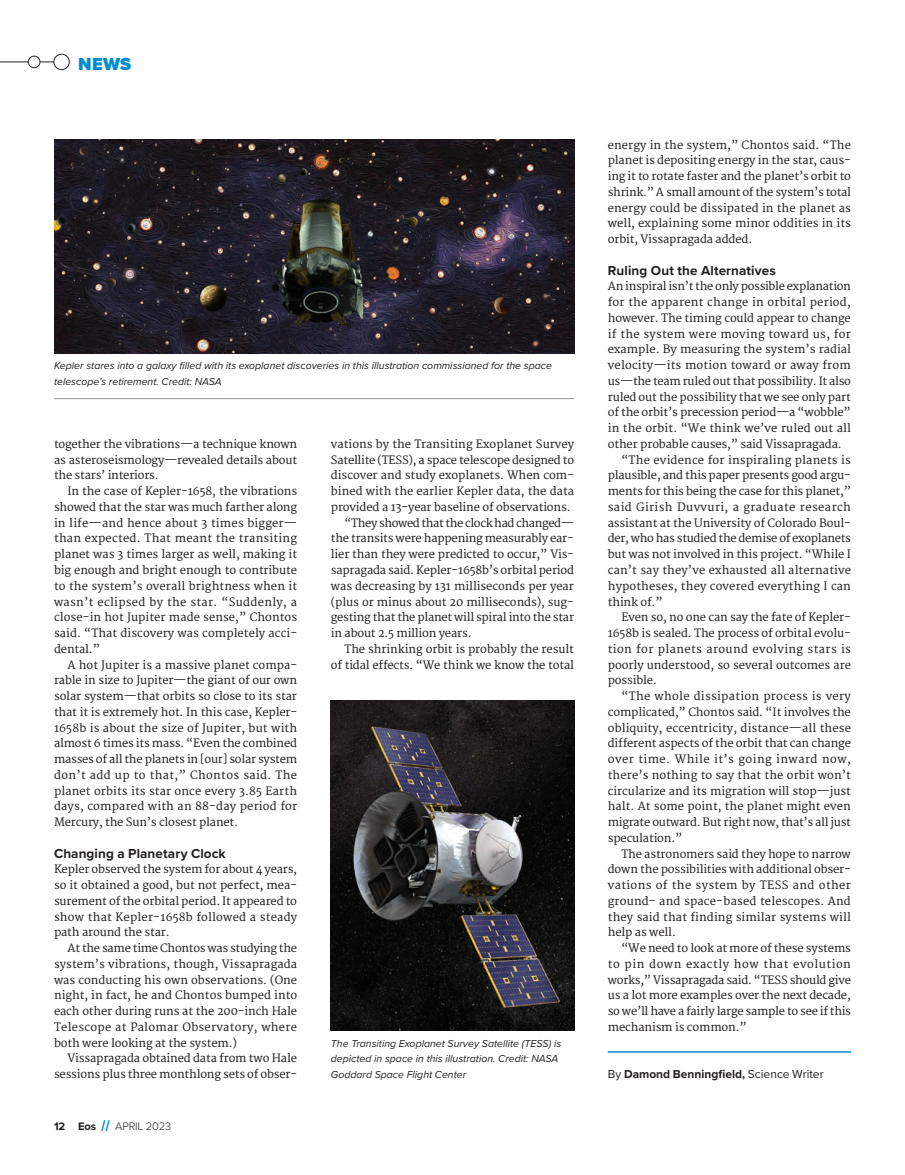
<style>
.page{position:relative;width:905px;height:1175px;background:#fff}
.page>*{position:absolute;margin:0;border:0;box-sizing:border-box;transform-origin:0 0}
.t1{font:900 18px "Proxima Nova";color:#008dce}
.GEN_S1{font:700 13.5px "Proxima Nova";letter-spacing:.005em;color:#231f20}
.GEN_Byline{font:700 12px "Proxima Nova";color:#231f20}
.GEN_Body-Text{font:11.25px/15.8px "Merriweather";letter-spacing:-.015em;color:#231f20;text-align:justify}
.GEN_Body-Text_NO-Ind{font:11.25px/15.8px "Merriweather";letter-spacing:-.01em;color:#231f20;text-align:justify}
.t2{font:300 11.25px "Proxima Nova";letter-spacing:-.015em;color:#231f20}
.GEN_Caption_Rule_Bel{font:italic 10.5px/15.8px "Proxima Nova";color:#231f20}
.GEN_Caption_NO_Rule{font:italic 10.5px/15.8px "Proxima Nova";color:#231f20}
.s1{font-weight:700}
.s2{font-family:"Merriweather";font-weight:800;color:#008dce}
.s3{font-weight:400}
</style>
<div class="page">
<svg style="left:0;top:62px;width:28px;height:1px"></svg>
<svg style="left:40px;top:62px;width:14px;height:1px"></svg>
<div style="left:54px;top:54px;width:15px;height:16px;border:1px solid #231f20;border-radius:50%"></div>
<div style="left:28px;top:56px;width:12px;height:12px;border:1px solid #231f20;border-radius:50%"></div>
<hr style="left:608px;top:1051px;width:242px;height:1px;background:#008dce">
<hr style="left:54px;top:398px;width:520px;height:1px;background:#939598">
<img style="left:54px;top:139px;width:520px;height:214px">
<img style="left:331px;top:700px;width:243px;height:330px">
<h1 class="t1" style="left:78px;top:50px;width:54px">NEWS</h1>
<p class="GEN_Caption_Rule_Bel" style="left:54px;top:357px;width:499px">Kepler stares into a galaxy filled with its exoplanet discoveries in this illustration commissioned for the space telescope’s retirement. Credit: NASA</p>
<p class="GEN_Body-Text" style="left:54px;top:436px;width:245px">together the vibrations—a technique known as asteroseismology—revealed details about the stars’ interiors.</p>
<p class="GEN_Body-Text" style="left:54px;top:484px;width:245px;text-indent:14px">In the case of Kepler-1658, the vibrations showed that the star was much farther along in life—and hence about 3 times bigger— than expected. That meant the transiting planet was 3 times larger as well, making it big enough and bright enough to contribute to the system’s overall brightness when it wasn’t eclipsed by the star. “Suddenly, a close--in hot Jupiter made sense,” Chontos said. “That discovery was completely acci&shy;dental.”</p>
<p class="GEN_Body-Text" style="left:54px;top:657px;width:245px;text-align:left;text-indent:14px">A hot Jupiter is a massive planet compa&shy;rable in size to Jupiter—the giant of our own solar system—that orbits so close to its star that it is extremely hot. In this case, Kepler-1658b is about the size of Jupiter, but with almost 6 times its mass. “Even the combined masses of all the planets in [our] solar system don’t add up to that,” Chontos said. The planet orbits its star once every 3.85 Earth days, compared with an 88-day period for Mercury, the Sun’s closest planet.</p>
<p class="GEN_S1" style="left:54px;top:843px;width:173px">Changing a Planetary Clock</p>
<p class="GEN_Body-Text_NO-Ind" style="left:54px;top:862px;width:245px">Kepler observed the system for about 4 years, so it obtained a good, but not perfect, mea&shy;surement of the orbital period. It appeared to show that Kepler-1658b followed a steady path around the star.</p>
<p class="GEN_Body-Text" style="left:54px;top:940px;width:245px;text-indent:14px">At the same time Chontos was studying the system’s vibrations, though, Vissapragada was conducting his own observations. (One night, in fact, he and Chontos bumped into each other during runs at the 200-inch Hale Telescope at Palomar Observatory, where both were looking at the system.)</p>
<p class="GEN_Body-Text" style="left:54px;top:1051px;width:244px;text-align:right">Vissapragada obtained data from two Hale sessions plus three monthlong sets of obser-</p>
<p class="t2" style="left:54px;top:1117px;width:119px"><span class="s1">12 Eos</span> <span class="s2">//</span> APRIL 2023</p>
<p class="GEN_Body-Text" style="left:331px;top:436px;width:245px">vations by the Transiting Exoplanet Survey Satellite (TESS), a space telescope designed to discover and study exoplanets. When com&shy;bined with the earlier Kepler data, the data provided a 13-year baseline of observations.</p>
<p class="GEN_Body-Text" style="left:331px;top:515px;width:245px;text-align:left;text-indent:14px">“They showed that the clock had changed— the transits were happening measurably ear&shy;lier than they were predicted to occur,” Vis&shy;sapragada said. Kepler-1658b’s orbital period was decreasing by 131 milliseconds per year (plus or minus about 20 milliseconds), sug&shy;gesting that the planet will spiral into the star in about 2.5 million years.</p>
<p class="GEN_Body-Text" style="left:331px;top:641px;width:244px;text-align:right">The shrinking orbit is probably the result of tidal effects. “We think we know the total</p>
<p class="GEN_Caption_NO_Rule" style="left:331px;top:1034px;width:232px">The Transiting Exoplanet Survey Satellite (TESS) is depicted in space in this illustration. Credit: NASA<br>Goddard Space Flight Center</p>
<p class="GEN_Body-Text" style="left:608px;top:137px;width:245px">energy in the system,” Chontos said. “The planet is depositing energy in the star, caus&shy;ing it to rotate faster and the planet’s orbit to shrink.” A small amount of the system’s total energy could be dissipated in the planet as well, explaining some minor oddities in its orbit, Vissapragada added.</p>
<p class="GEN_S1" style="left:608px;top:260px;width:169px">Ruling Out the Alternatives</p>
<p class="GEN_Body-Text_NO-Ind" style="left:608px;top:279px;width:245px">An inspiral isn’t the only possible explanation for the apparent change in orbital period, however. The timing could appear to change if the system were moving toward us, for example. By measuring the system’s radial velocity—its motion toward or away from us—the team ruled out that possibility. It also ruled out the possibility that we see only part of the orbit’s precession period—a “wobble” in the orbit. “We think we’ve ruled out all other probable causes,” said Vissapragada.</p>
<p class="GEN_Body-Text" style="left:608px;top:452px;width:245px;text-indent:14px">“The evidence for inspiraling planets is plausible, and this paper presents good argu&shy;ments for this being the case for this planet,” said Girish Duvvuri, a graduate research assistant at the University of Colorado Boul&shy;der, who has studied the demise of exoplanets but was not involved in this project. “While I can’t say they’ve exhausted all alternative hypotheses, they covered everything I can think of.”</p>
<p class="GEN_Body-Text" style="left:608px;top:610px;width:245px;text-indent:14px">Even so, no one can say the fate of Kepler-1658b is sealed. The process of orbital evolu&shy;tion for planets around evolving stars is poorly understood, so several outcomes are possible.</p>
<p class="GEN_Body-Text" style="left:608px;top:688px;width:245px;text-indent:14px">“The whole dissipation process is very complicated,” Chontos said. “It involves the obliquity, eccentricity, distance—all these different aspects of the orbit that can change over time. While it’s going inward now, there’s nothing to say that the orbit won’t circularize and its migration will stop—just halt. At some point, the planet might even migrate outward. But right now, that’s all just speculation.”</p>
<p class="GEN_Body-Text" style="left:608px;top:846px;width:245px;text-indent:14px">The astronomers said they hope to narrow down the possibilities with additional obser&shy;vations of the system by TESS and other ground- and space--based telescopes. And they said that finding similar systems will help as well.</p>
<p class="GEN_Body-Text" style="left:608px;top:940px;width:245px;text-indent:14px">“We need to look at more of these systems to pin down exactly how that evolution works,” Vissapragada said. “TESS should give us a lot more examples over the next decade, so we’ll have a fairly large sample to see if this mechanism is common.”</p>
<p class="GEN_Byline" style="left:608px;top:1065px;width:217px"><span class="s3">By</span> Damond Benningfield, <span class="s3">Science Writer</span></p>
</div>
